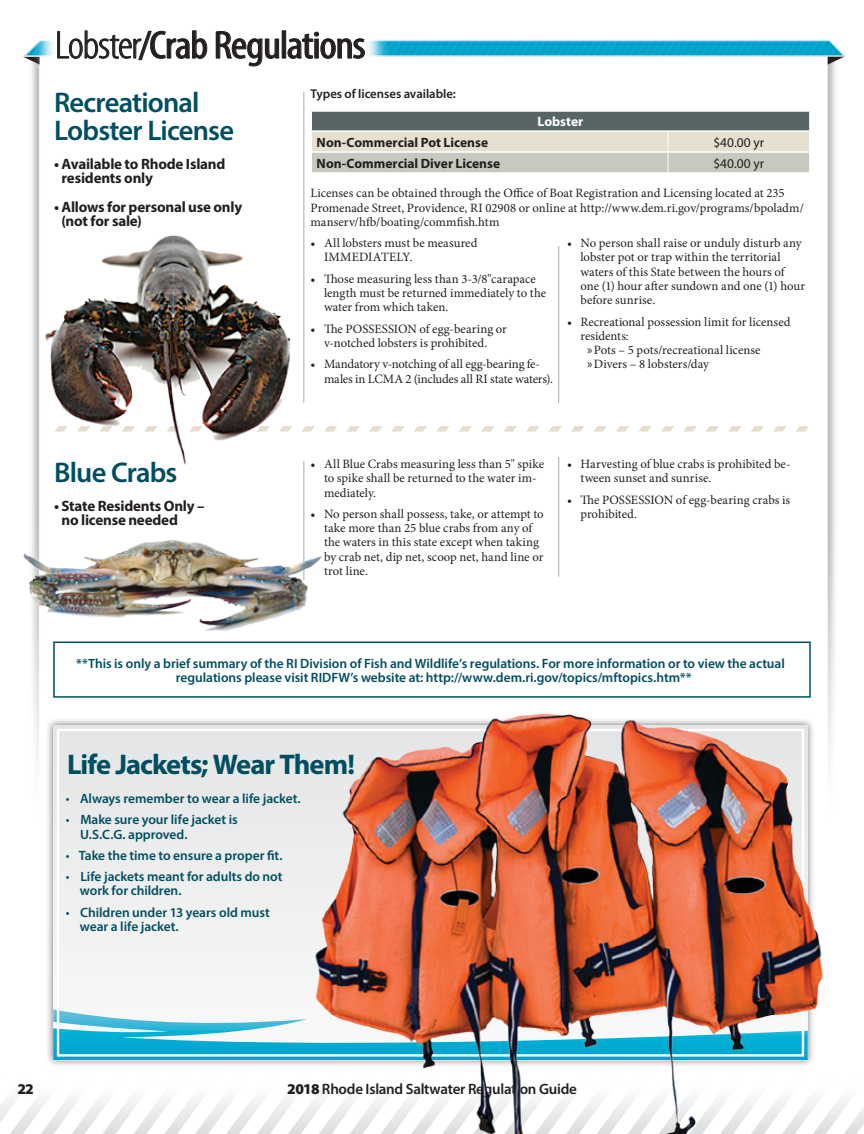
<style>
.page{position:relative;width:864px;height:1134px;background:#fff}
.page>*{position:absolute;margin:0;border:0;box-sizing:border-box;transform-origin:0 0}
.t1{font:condensed 39.3px "Myriad Pro";letter-spacing:-.03em;color:#231f20;scale:1.15 1}
.t2{font:600 28.5px/28.5px "Myriad Pro";letter-spacing:-.03em;color:#004e61}
.t3{font:700 28.5px "Myriad Pro";letter-spacing:-.035em;color:#004e61}
.t4{font:700 15px/14.2px "Myriad Pro";letter-spacing:-.015em;color:#231f20}
.t5{font:600 15px "Myriad Pro";letter-spacing:-.015em;color:#231f20}
.t6{font:900 15px "Myriad Pro";color:#231f20}
.t7{font:600 13.5px/14.2px "Myriad Pro";letter-spacing:-.005em;color:#004e61}
.t8{font:700 13.5px "Myriad Pro";color:#231f20}
.t9{font:13.5px "Myriad Pro";letter-spacing:.005em;color:#231f20}
.t10{font:700 13.5px "Myriad Pro";color:#fff}
.t11{font:12.75px/14.2px "Minion Pro";color:#231f20}
.t12{font:600 12.75px "Myriad Pro";color:#231f20}
.s1{font-weight:300}
.s2{font-family:"Myriad Pro"}
.s3{font-weight:400}
.s4{font-weight:900}
</style>
<div class="page">
<svg style="left:0;top:1099px;width:864px;height:35px"></svg>
<img style="left:31px;top:92px;width:23px;height:665px">
<img style="left:810px;top:69px;width:26px;height:634px">
<svg style="left:436px;top:426px;width:14px;height:6px"></svg>
<svg style="left:414px;top:426px;width:13px;height:6px"></svg>
<svg style="left:391px;top:426px;width:14px;height:6px"></svg>
<svg style="left:369px;top:426px;width:13px;height:6px"></svg>
<svg style="left:346px;top:426px;width:14px;height:6px"></svg>
<svg style="left:324px;top:426px;width:13px;height:6px"></svg>
<svg style="left:459px;top:426px;width:13px;height:6px"></svg>
<svg style="left:481px;top:426px;width:13px;height:6px"></svg>
<svg style="left:504px;top:426px;width:13px;height:6px"></svg>
<svg style="left:526px;top:426px;width:13px;height:6px"></svg>
<svg style="left:549px;top:426px;width:13px;height:6px"></svg>
<svg style="left:571px;top:426px;width:13px;height:6px"></svg>
<svg style="left:594px;top:426px;width:13px;height:6px"></svg>
<svg style="left:616px;top:426px;width:13px;height:6px"></svg>
<svg style="left:638px;top:426px;width:14px;height:6px"></svg>
<svg style="left:661px;top:426px;width:13px;height:6px"></svg>
<svg style="left:683px;top:426px;width:14px;height:6px"></svg>
<svg style="left:728px;top:426px;width:13px;height:6px"></svg>
<svg style="left:706px;top:426px;width:13px;height:6px"></svg>
<svg style="left:773px;top:426px;width:13px;height:6px"></svg>
<svg style="left:751px;top:426px;width:13px;height:6px"></svg>
<svg style="left:796px;top:426px;width:13px;height:6px"></svg>
<div style="left:53px;top:642px;width:758px;height:56px;border:2px solid #004e61"></div>
<svg style="left:311px;top:112px;width:499px;height:61px;background:#b2b5ad"></svg>
<hr style="left:303px;top:92px;width:1px;height:311px;background:#a7a9ac">
<hr style="left:558px;top:246px;width:1px;height:157px;background:#a7a9ac">
<hr style="left:558px;top:457px;width:1px;height:120px;background:#a7a9ac">
<hr style="left:303px;top:461px;width:1px;height:119px;background:#a7a9ac">
<svg style="left:23px;top:30px;width:823px;height:39px"></svg>
<div style="left:46px;top:718px;width:769px;height:350px;background:#231f20;opacity:.6"></div>
<div style="left:53px;top:725px;width:755px;height:335px;background:#eeeeef"></div>
<svg style="left:53px;top:1009px;width:249px;height:51px"></svg>
<img style="left:302px;top:703px;width:534px;height:431px">
<img style="left:23px;top:528px;width:299px;height:105px">
<img style="left:31px;top:196px;width:284px;height:296px">
<h1 class="t1" style="left:55px;top:21px;width:272px"><span class="s1">Lobster</span>/Crab Regulations</h1>
<h2 class="t2" style="left:54px;top:87px;width:182px">Recreational<br>Lobster License</h2>
<p class="t4" style="left:62px;top:156px;width:166px;text-indent:-8px">• Available to Rhode Island residents only</p>
<p class="t4" style="left:62px;top:199px;width:182px;text-indent:-8px">• Allows for personal use only (not for sale)</p>
<h2 class="t2" style="left:54px;top:458px;width:125px">Blue Crabs</h2>
<p class="t4" style="left:62px;top:498px;width:145px;text-indent:-8px">• State Residents Only – no license needed</p>
<p class="t12" style="left:310px;top:85px;width:147px">Types of licenses available:</p>
<p class="t10" style="left:538px;top:113px;width:47px">Lobster</p>
<p class="t8" style="left:317px;top:133px;width:173px">Non-Commercial Pot License</p>
<p class="t9" style="left:713px;top:134px;width:52px">$40.00 yr</p>
<p class="t8" style="left:317px;top:154px;width:185px">Non-Commercial Diver License</p>
<p class="t9" style="left:713px;top:155px;width:52px">$40.00 yr</p>
<p class="t11" style="left:310px;top:186px;width:495px">Licenses can be obtained through the Office of Boat Registration and Licensing located at 235<br>Promenade Street, Providence, RI 02908 or online at http://www.dem.ri.gov/programs/bpoladm/ manserv/hfb/boating/commfish.htm</p>
<p class="t11" style="left:324px;top:236px;width:155px;text-indent:-14px">• All lobsters must be measured<br>IMMEDIATELY.</p>
<p class="t11" style="left:324px;top:272px;width:224px;text-indent:-14px">• Those measuring less than 3-3/8"carapace length must be returned immediately to the water from which taken.</p>
<p class="t11" style="left:310px;top:321px;width:198px;text-align:center">• The POSSESSION of egg-bearing or v-notched lobsters is prohibited.</p>
<p class="t11" style="left:324px;top:357px;width:231px;text-indent:-14px">• Mandatory v-notching of all egg-bearing fe&shy;males in LCMA 2 (includes all RI state waters).</p>
<p class="t11" style="left:581px;top:236px;width:226px;text-indent:-14px">• No person shall raise or unduly disturb any lobster pot or trap within the territorial waters of this State between the hours of one (1) hour after sundown and one (1) hour before sunrise.</p>
<p class="t11" style="left:567px;top:314px;width:225px">• Recreational possession limit for licensed</p>
<p class="t11" style="left:581px;top:329px;width:50px">residents:</p>
<p class="t11" style="left:587px;top:343px;width:175px"><span class="s2">»</span>Pots – 5 pots/recreational license</p>
<p class="t11" style="left:587px;top:357px;width:123px"><span class="s2">»</span>Divers – 8 lobsters/day</p>
<p class="t11" style="left:324px;top:457px;width:222px;text-indent:-14px">• All Blue Crabs measuring less than 5" spike to spike shall be returned to the water im&shy;mediately.</p>
<p class="t11" style="left:324px;top:507px;width:221px;text-indent:-14px">• No person shall possess, take, or attempt to take more than 25 blue crabs from any of the waters in this state except when taking by crab net, dip net, scoop net, hand line or trot line.</p>
<p class="t11" style="left:581px;top:457px;width:212px;text-indent:-14px">• Harvesting of blue crabs is prohibited be&shy;tween sunset and sunrise.</p>
<p class="t11" style="left:581px;top:493px;width:211px;text-indent:-14px">• The POSSESSION of egg-bearing crabs is prohibited.</p>
<p class="t7" style="left:76px;top:656px;width:710px;text-align:center">**This is only a brief summary of the RI Division of Fish and Wildlife’s regulations. For more information or to view the actual regulations please visit RIDFW’s website at: http://www.dem.ri.gov/topics/mftopics.htm**</p>
<h2 class="t3" style="left:67px;top:746px;width:289px">Life Jackets; Wear Them!</h2>
<p class="t7" style="left:66px;top:791px;width:236px"><span class="s3">•</span> Always remember to wear a life jacket.</p>
<p class="t7" style="left:80px;top:812px;width:159px;text-indent:-14px"><span class="s3">•</span> Make sure your life jacket is<br>U.S.C.G. approved.</p>
<p class="t7" style="left:66px;top:848px;width:218px"><span class="s3">•</span> Take the time to ensure a proper fit.</p>
<p class="t7" style="left:80px;top:869px;width:204px;text-indent:-14px"><span class="s3">•</span> Life jackets meant for adults do not work for children.</p>
<p class="t7" style="left:80px;top:905px;width:191px;text-indent:-14px"><span class="s3">•</span> Children under 13 years old must wear a life jacket.</p>
<p class="t6" style="left:17px;top:1078px;width:18px">22</p>
<p class="t5" style="left:287px;top:1079px;width:291px"><span class="s4">2018</span> Rhode Island Saltwater Regulation Guide</p>
</div>
